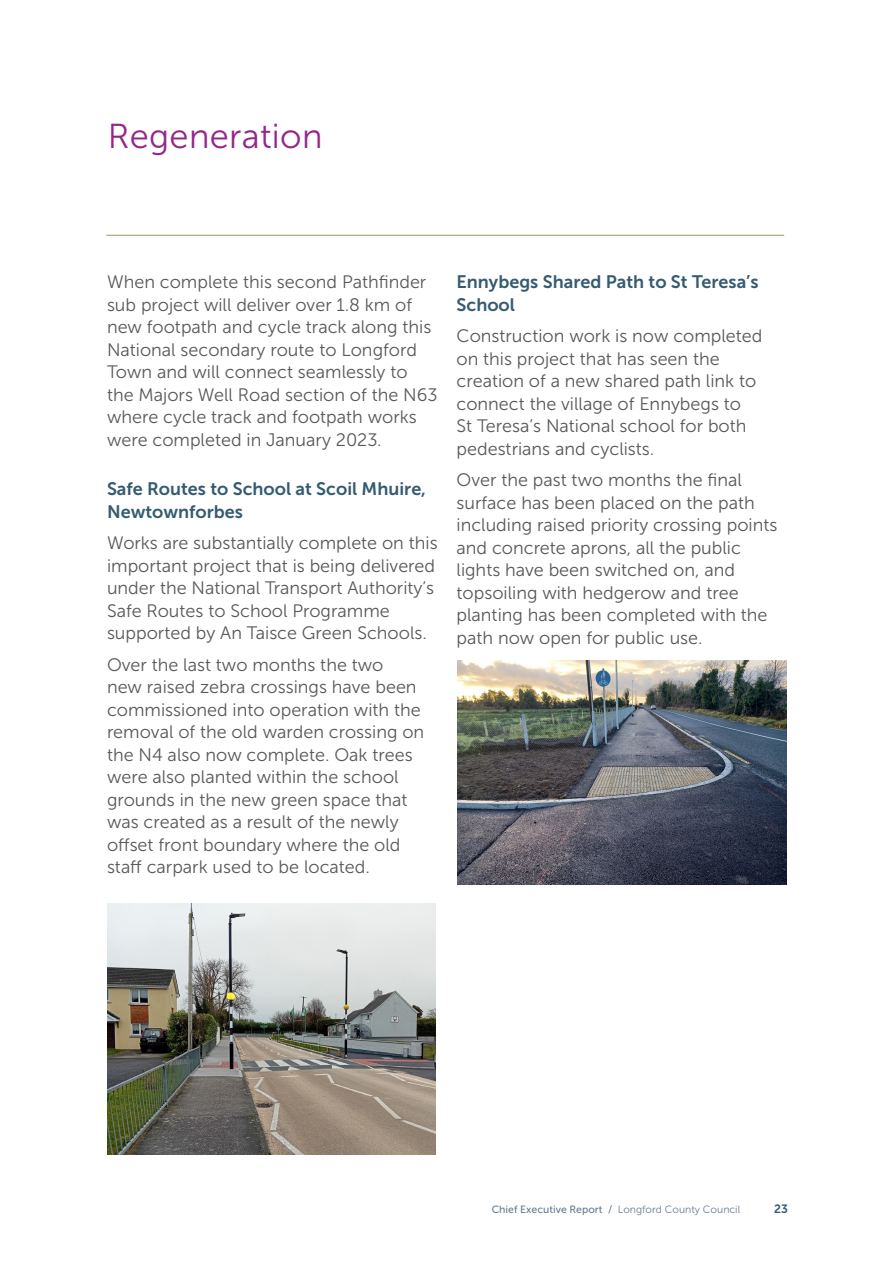
<style>
.page{position:relative;width:893px;height:1263px;background:#fff}
.page>*{position:absolute;margin:0;border:0;box-sizing:border-box;transform-origin:0 0}
.t1{font:34.5px "Museo Sans 300";letter-spacing:.01em;color:#952689}
.Text{font:18px/22.5px "Museo Sans 300";color:#57585a}
.Sub_Heading_b{font:18px/22.5px "Museo Sans 700";color:#355b71}
.t2{font:12px "Museo Sans 700";color:#355b71}
.t3{font:10.5px "Museo Sans 500";color:#6a7d90}
.s1{font-family:"Museo Sans 300"}
</style>
<div class="page">
<hr style="left:106px;top:235px;width:678px;height:1px;background:#a68f64">
<img style="left:107px;top:903px;width:329px;height:252px">
<img style="left:457px;top:661px;width:330px;height:223px">
<h1 class="t1" style="left:108px;top:117px;width:216px">Regeneration</h1>
<p class="Text" style="left:107px;top:271px;width:332px">When complete this second Pathfinder sub project will deliver over 1.8 km of new footpath and cycle track along this National secondary route to Longford Town and will connect seamlessly to the Majors Well Road section of the N63 where cycle track and footpath works were completed in January 2023.</p>
<p class="Sub_Heading_b" style="left:107px;top:478px;width:321px">Safe Routes to School at Scoil Mhuire,<br>Newtownforbes</p>
<p class="Text" style="left:107px;top:532px;width:332px">Works are substantially complete on this important project that is being delivered under the National Transport Authority’s Safe Routes to School Programme supported by An Taisce Green Schools.</p>
<p class="Text" style="left:107px;top:653px;width:319px">Over the last two months the two<br>new raised zebra crossings have been commissioned into operation with the removal of the old warden crossing on the N4 also now complete. Oak trees were also planted within the school grounds in the new green space that was created as a result of the newly offset front boundary where the old staff carpark used to be located.</p>
<p class="Sub_Heading_b" style="left:457px;top:271px;width:304px">Ennybegs Shared Path to St Teresa’s<br>School</p>
<p class="Text" style="left:457px;top:325px;width:307px">Construction work is now completed on this project that has seen the creation of a new shared path link to connect the village of Ennybegs to<br>St Teresa’s National school for both pedestrians and cyclists.</p>
<p class="Text" style="left:457px;top:469px;width:322px">Over the past two months the final surface has been placed on the path including raised priority crossing points and concrete aprons, all the public lights have been switched on, and topsoiling with hedgerow and tree planting has been completed with the path now open for public use.</p>
<p class="t3" style="left:492px;top:1204px;width:250px">Chief Executive Report / <span class="s1">Longford County Council</span></p>
<p class="t2" style="left:774px;top:1202px;width:15px">23</p>
</div>
